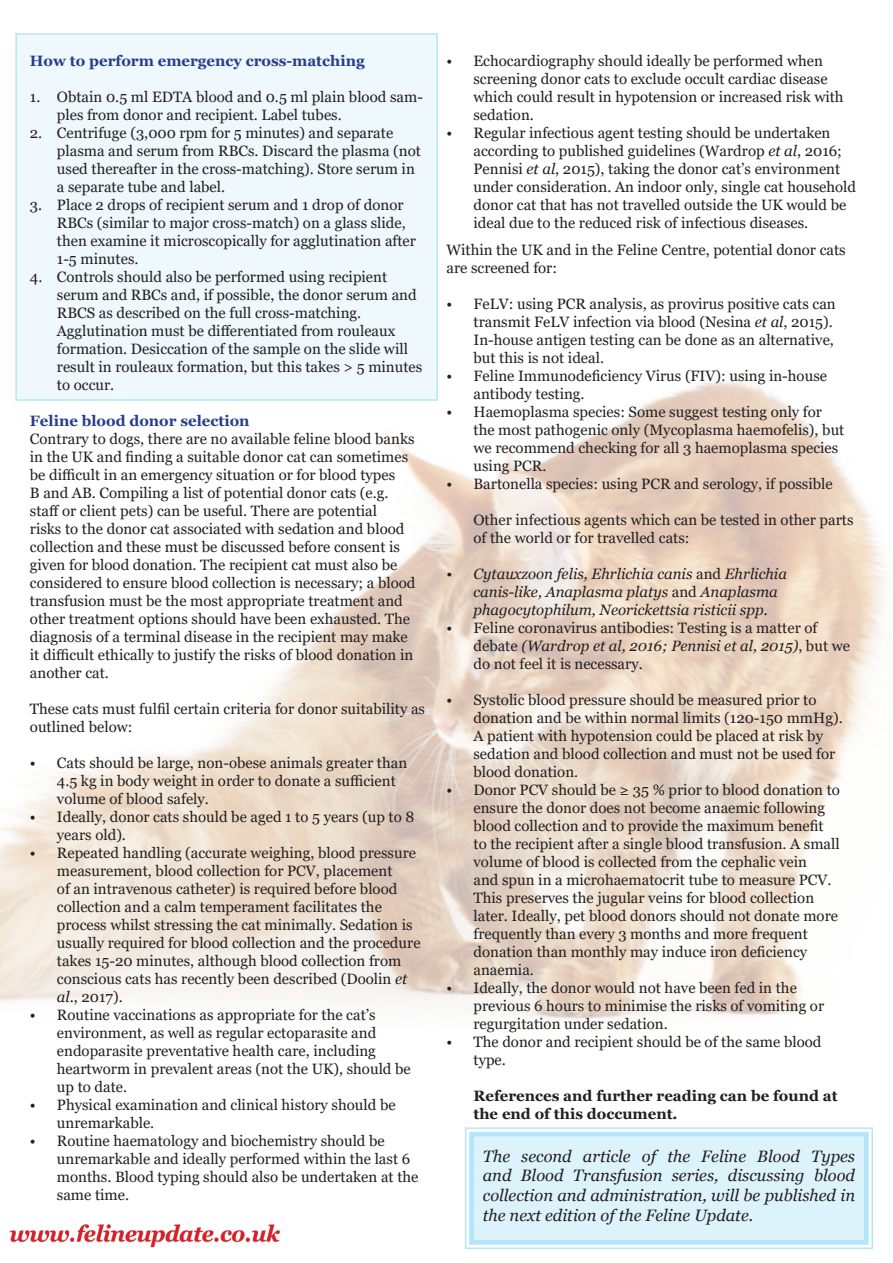
<style>
.page{position:relative;width:893px;height:1263px;background:#fff}
.page>*{position:absolute;margin:0;border:0;box-sizing:border-box;transform-origin:0 0}
.t1{font:italic 16.5px/19.8px "Georgia";color:#231f20;text-align:justify}
.t2{font:15px/18px "Georgia";color:#231f20}
.t3{font:italic 15px/18px "Georgia";color:#231f20}
.t4{font:700 15px/18px "Georgia";color:#231f20}
.t5{font:700 15px "Georgia";color:#253f8e}
.s1{font-style:italic}
.s2{font-style:normal}
</style>
<div class="page">
<img style="left:0;top:381px;width:886px;height:638px">
<div style="left:15px;top:33px;width:423px;height:368px;background:#eef8fd"></div>
<img style="left:9px;top:1224px;width:272px;height:24px">
<svg style="left:465px;top:1127px;width:408px;height:122px;background:#d9f1fb"></svg>
<p class="t5" style="left:30px;top:51px;width:336px">How to perform emergency cross-matching</p>
<p class="t2" style="left:57px;top:88px;width:368px;text-indent:-27px">1. Obtain 0.5 ml EDTA blood and 0.5 ml plain blood sam&shy;ples from donor and recipient. Label tubes.</p>
<p class="t2" style="left:57px;top:124px;width:365px;text-indent:-27px">2. Centrifuge (3,000 rpm for 5 minutes) and separate plasma and serum from RBCs. Discard the plasma (not used thereafter in the cross-matching). Store serum in a separate tube and label.</p>
<p class="t2" style="left:57px;top:196px;width:361px;text-indent:-27px">3. Place 2 drops of recipient serum and 1 drop of donor RBCs (similar to major cross-match) on a glass slide, then examine it microscopically for agglutination after 1-5 minutes.</p>
<p class="t2" style="left:57px;top:268px;width:367px;text-indent:-27px">4. Controls should also be performed using recipient serum and RBCs and, if possible, the donor serum and RBCS as described on the full cross-matching.<br>Agglutination must be differentiated from rouleaux formation. Desiccation of the sample on the slide will result in rouleaux formation, but this takes &gt; 5 minutes to occur.</p>
<p class="t5" style="left:30px;top:411px;width:221px">Feline blood donor selection</p>
<p class="t2" style="left:30px;top:430px;width:387px">Contrary to dogs, there are no available feline blood banks in the UK and finding a suitable donor cat can sometimes be difficult in an emergency situation or for blood types<br>B and AB. Compiling a list of potential donor cats (e.g. staff or client pets) can be useful. There are potential<br>risks to the donor cat associated with sedation and blood collection and these must be discussed before consent is given for blood donation. The recipient cat must also be considered to ensure blood collection is necessary; a blood transfusion must be the most appropriate treatment and other treatment options should have been exhausted. The diagnosis of a terminal disease in the recipient may make it difficult ethically to justify the risks of blood donation in another cat.</p>
<p class="t2" style="left:30px;top:700px;width:397px">These cats must fulfil certain criteria for donor suitability as outlined below:</p>
<p class="t2" style="left:57px;top:754px;width:352px;text-indent:-27px">• Cats should be large, non-obese animals greater than<br>4.5 kg in body weight in order to donate a sufficient volume of blood safely.</p>
<p class="t2" style="left:57px;top:808px;width:359px;text-indent:-27px">• Ideally, donor cats should be aged 1 to 5 years (up to 8 years old).</p>
<p class="t2" style="left:57px;top:844px;width:365px;text-indent:-27px">• Repeated handling (accurate weighing, blood pressure measurement, blood collection for PCV, placement<br>of an intravenous catheter) is required before blood collection and a calm temperament facilitates the process whilst stressing the cat minimally. Sedation is usually required for blood collection and the procedure takes 15-20 minutes, although blood collection from conscious cats has recently been described (Doolin <span class="s1">et al</span>., 2017).</p>
<p class="t2" style="left:57px;top:1006px;width:355px;text-indent:-27px">• Routine vaccinations as appropriate for the cat’s environment, as well as regular ectoparasite and endoparasite preventative health care, including heartworm in prevalent areas (not the UK), should be up to date.</p>
<p class="t2" style="left:57px;top:1096px;width:340px;text-indent:-27px">• Physical examination and clinical history should be unremarkable.</p>
<p class="t2" style="left:57px;top:1132px;width:363px;text-indent:-27px">• Routine haematology and biochemistry should be unremarkable and ideally performed within the last 6 months. Blood typing should also be undertaken at the same time.</p>
<p class="t2" style="left:473px;top:52px;width:372px;text-indent:-27px">• Echocardiography should ideally be performed when screening donor cats to exclude occult cardiac disease which could result in hypotension or increased risk with sedation.</p>
<p class="t2" style="left:473px;top:124px;width:384px;text-indent:-27px">• Regular infectious agent testing should be undertaken according to published guidelines (Wardrop <span class="s1">et al</span>, 2016; Pennisi <span class="s1">et al</span>, 2015), taking the donor cat’s environment under consideration. An indoor only, single cat household donor cat that has not travelled outside the UK would be ideal due to the reduced risk of infectious diseases.</p>
<p class="t2" style="left:446px;top:241px;width:401px">Within the UK and in the Feline Centre, potential donor cats are screened for:</p>
<p class="t2" style="left:473px;top:295px;width:364px;text-indent:-27px">• FeLV: using PCR analysis, as provirus positive cats can transmit FeLV infection via blood (Nesina <span class="s1">et al</span>, 2015).<br>In-house antigen testing can be done as an alternative, but this is not ideal.</p>
<p class="t2" style="left:473px;top:367px;width:355px;text-indent:-27px">• Feline Immunodeficiency Virus (FIV): using in-house antibody testing.</p>
<p class="t2" style="left:473px;top:403px;width:372px;text-indent:-27px">• Haemoplasma species: Some suggest testing only for the most pathogenic only (Mycoplasma haemofelis), but we recommend checking for all 3 haemoplasma species using PCR.</p>
<p class="t2" style="left:446px;top:475px;width:388px">• Bartonella species: using PCR and serology, if possible</p>
<p class="t2" style="left:473px;top:511px;width:382px">Other infectious agents which can be tested in other parts of the world or for travelled cats:</p>
<p class="t3" style="left:473px;top:565px;width:315px;text-indent:-27px">• Cytauxzoon felis, Ehrlichia canis <span class="s2">and</span> Ehrlichia canis-like, Anaplasma platys <span class="s2">and</span> Anaplasma phagocytophilum, Neorickettsia risticii spp.</p>
<p class="t2" style="left:473px;top:619px;width:378px;text-indent:-27px">• Feline coronavirus antibodies: Testing is a matter of debate <span class="s1">(Wardrop et al, 2016; Pennisi et al, 2015)</span>, but we do not feel it is necessary.</p>
<p class="t2" style="left:473px;top:691px;width:371px;text-indent:-27px">• Systolic blood pressure should be measured prior to donation and be within normal limits (120-150 mmHg).<br>A patient with hypotension could be placed at risk by sedation and blood collection and must not be used for blood donation.</p>
<p class="t2" style="left:473px;top:781px;width:368px;text-indent:-27px">• Donor PCV should be ≥ 35 % prior to blood donation to ensure the donor does not become anaemic following blood collection and to provide the maximum benefit to the recipient after a single blood transfusion. A small volume of blood is collected from the cephalic vein<br>and spun in a microhaematocrit tube to measure PCV.<br>This preserves the jugular veins for blood collection later. Ideally, pet blood donors should not donate more frequently than every 3 months and more frequent donation than monthly may induce iron deficiency anaemia.</p>
<p class="t2" style="left:473px;top:979px;width:352px;text-indent:-27px">• Ideally, the donor would not have been fed in the previous 6 hours to minimise the risks of vomiting or regurgitation under sedation.</p>
<p class="t2" style="left:473px;top:1033px;width:350px;text-indent:-27px">• The donor and recipient should be of the same blood type.</p>
<p class="t4" style="left:473px;top:1087px;width:366px">References and further reading can be found at the end of this doccument.</p>
<p class="t1" style="left:483px;top:1146px;width:374px">The second article of the Feline Blood Types and Blood Transfusion series, discussing blood collection and administration, will be published in the next edition of the Feline Update.</p>
</div>
